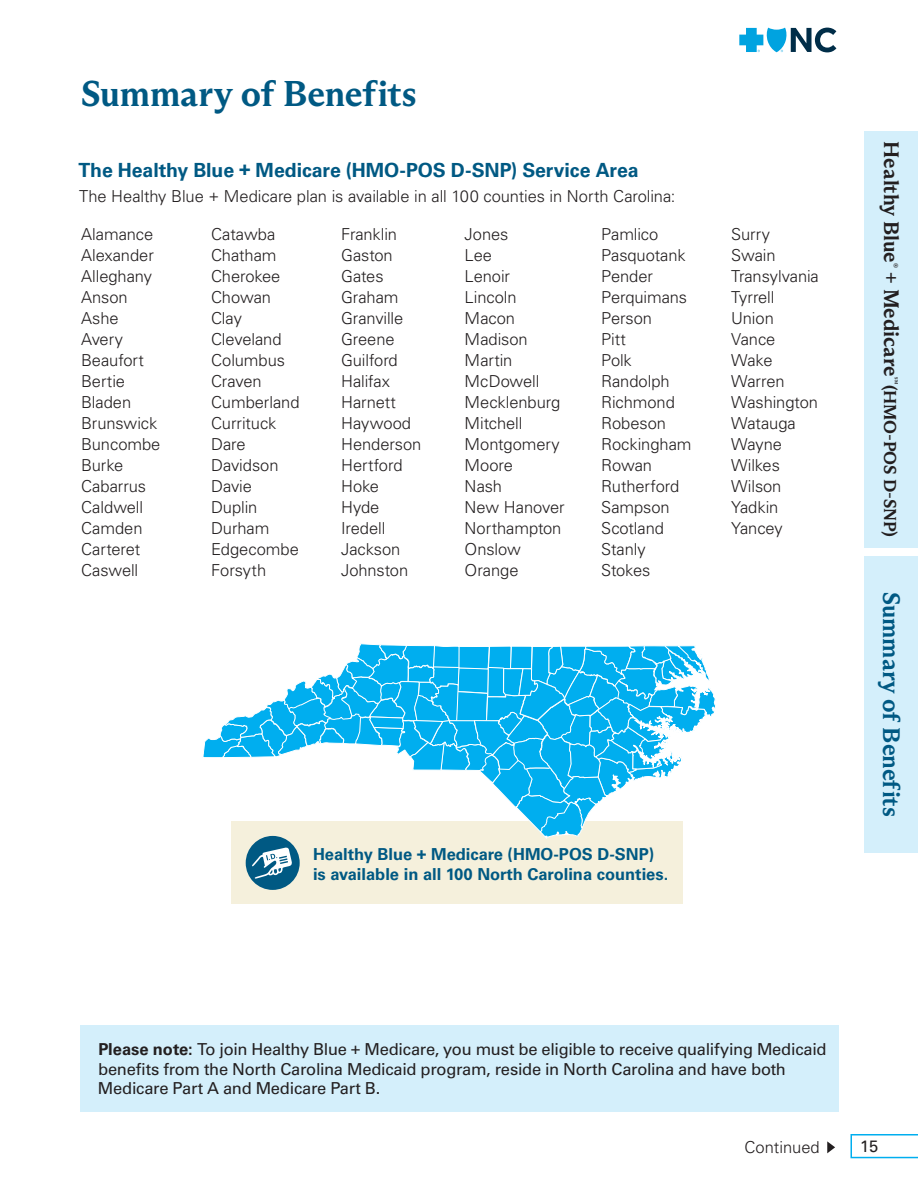
<style>
.page{position:relative;width:918px;height:1188px;background:#fff}
.page>*{position:absolute;margin:0;border:0;box-sizing:border-box;transform-origin:0 0}
.t1{font:700 36px "Blue Ridge";letter-spacing:-.005em;color:#005983}
.t2{font:700 24px "Blue Ridge";letter-spacing:-.005em;color:#005983}
.t3{font:700 21px "Blue Ridge";letter-spacing:-.005em;color:#231f20}
.t4{font:700 19.5px "Univers LT Std";letter-spacing:-.005em;color:#005983}
.t5{font:700 17.25px "Blue Ridge";color:#231f20}
.t6{font:300 16.5px/21px "Univers LT Std";letter-spacing:-.005em;color:#231f20}
.t7{font:16.5px/19.5px "Univers LT Std";letter-spacing:-.02em;color:#231f20}
.Body_Paragraph{font:700 16.5px/20.2px "Univers LT Std";color:#005983}
.t8{font:700 6px "Blue Ridge";color:#231f20}
.t9{font:700 4.5px "Blue Ridge";color:#231f20}
.s1{font-weight:700}
</style>
<div class="page">
<svg style="left:850px;top:1134px;width:68px;height:24px"></svg>
<svg style="left:739px;top:28px;width:97px;height:24px"></svg>
<div style="left:231px;top:821px;width:452px;height:83px;background:#f5f0dc"></div>
<div style="left:80px;top:1025px;width:758px;height:86px;background:#d4effb"></div>
<svg style="left:827px;top:1141px;width:8px;height:12px"></svg>
<div style="left:865px;top:556px;width:53px;height:297px;background:#d4effb"></div>
<div style="left:865px;top:132px;width:53px;height:416px;background:#d4effb"></div>
<svg style="left:203px;top:643px;width:513px;height:247px"></svg>
<p class="t1" style="left:81px;top:72px;width:337px">Summary of Benef its</p>
<p class="t4" style="left:79px;top:158px;width:562px">The Healthy Blue + Medicare (HMO-POS D-SNP) Service Area</p>
<p class="t6" style="left:79px;top:186px;width:598px">The Healthy Blue + Medicare plan is available in all 100 counties in North Carolina:</p>
<p class="t6" style="left:81px;top:224px;width:74px">Alamance</p>
<p class="t6" style="left:81px;top:245px;width:74px">Alexander</p>
<p class="t6" style="left:81px;top:266px;width:73px">Alleghany</p>
<p class="t6" style="left:81px;top:287px;width:48px">Anson</p>
<p class="t6" style="left:81px;top:308px;width:39px">Ashe</p>
<p class="t6" style="left:81px;top:329px;width:44px">Avery</p>
<p class="t6" style="left:81px;top:350px;width:65px">Beaufort</p>
<p class="t6" style="left:81px;top:371px;width:46px">Bertie</p>
<p class="t6" style="left:81px;top:392px;width:52px">Bladen</p>
<p class="t6" style="left:81px;top:413px;width:78px">Brunswick</p>
<p class="t6" style="left:81px;top:434px;width:81px">Buncombe</p>
<p class="t6" style="left:81px;top:455px;width:44px">Burke</p>
<p class="t6" style="left:81px;top:476px;width:67px">Cabarrus</p>
<p class="t6" style="left:81px;top:497px;width:64px">Caldwell</p>
<p class="t6" style="left:81px;top:518px;width:63px">Camden<br>Carteret</p>
<p class="t6" style="left:81px;top:560px;width:59px">Caswell</p>
<p class="t6" style="left:211px;top:224px;width:67px">Catawba<br>Chatham</p>
<p class="t6" style="left:211px;top:266px;width:71px">Cherokee<br>Chowan</p>
<p class="t6" style="left:211px;top:308px;width:32px">Clay</p>
<p class="t6" style="left:211px;top:329px;width:72px">Cleveland</p>
<p class="t6" style="left:211px;top:350px;width:76px">Columbus<br>Craven</p>
<p class="t6" style="left:211px;top:392px;width:90px">Cumberland</p>
<p class="t6" style="left:211px;top:413px;width:67px">Currituck</p>
<p class="t6" style="left:211px;top:434px;width:69px">Dare<br>Davidson</p>
<p class="t6" style="left:211px;top:476px;width:42px">Davie</p>
<p class="t6" style="left:211px;top:497px;width:48px">Duplin</p>
<p class="t6" style="left:211px;top:518px;width:60px">Durham</p>
<p class="t6" style="left:211px;top:539px;width:89px">Edgecombe</p>
<p class="t6" style="left:211px;top:560px;width:57px">Forsyth</p>
<p class="t6" style="left:601px;top:224px;width:59px">Pamlico</p>
<p class="t6" style="left:601px;top:245px;width:86px">Pasquotank</p>
<p class="t6" style="left:601px;top:266px;width:53px">Pender</p>
<p class="t6" style="left:601px;top:287px;width:88px">Perquimans<br>Person</p>
<p class="t6" style="left:601px;top:329px;width:26px">Pitt</p>
<p class="t6" style="left:601px;top:350px;width:32px">Polk</p>
<p class="t6" style="left:601px;top:371px;width:70px">Randolph</p>
<p class="t6" style="left:601px;top:392px;width:75px">Richmond</p>
<p class="t6" style="left:601px;top:413px;width:66px">Robeson</p>
<p class="t6" style="left:601px;top:434px;width:92px">Rockingham</p>
<p class="t6" style="left:601px;top:455px;width:52px">Rowan</p>
<p class="t6" style="left:601px;top:476px;width:80px">Rutherford</p>
<p class="t6" style="left:601px;top:497px;width:70px">Sampson</p>
<p class="t6" style="left:601px;top:518px;width:64px">Scotland</p>
<p class="t6" style="left:601px;top:539px;width:46px">Stanly</p>
<p class="t6" style="left:601px;top:560px;width:51px">Stokes</p>
<p class="t6" style="left:341px;top:224px;width:57px">Franklin</p>
<p class="t6" style="left:341px;top:245px;width:53px">Gaston</p>
<p class="t6" style="left:341px;top:266px;width:44px">Gates</p>
<p class="t6" style="left:341px;top:287px;width:59px">Graham</p>
<p class="t6" style="left:341px;top:308px;width:64px">Granville</p>
<p class="t6" style="left:341px;top:329px;width:55px">Greene</p>
<p class="t6" style="left:341px;top:350px;width:58px">Guilford</p>
<p class="t6" style="left:341px;top:371px;width:51px">Halifax</p>
<p class="t6" style="left:341px;top:392px;width:56px">Harnett</p>
<p class="t6" style="left:341px;top:413px;width:72px">Haywood</p>
<p class="t6" style="left:341px;top:434px;width:82px">Henderson</p>
<p class="t6" style="left:341px;top:455px;width:63px">Hertford</p>
<p class="t6" style="left:341px;top:476px;width:39px">Hoke</p>
<p class="t6" style="left:341px;top:497px;width:40px">Hyde</p>
<p class="t6" style="left:341px;top:518px;width:46px">Iredell</p>
<p class="t6" style="left:341px;top:539px;width:61px">Jackson</p>
<p class="t6" style="left:341px;top:560px;width:69px">Johnston</p>
<p class="t6" style="left:465px;top:224px;width:45px">Jones</p>
<p class="t6" style="left:465px;top:245px;width:29px">Lee</p>
<p class="t6" style="left:465px;top:266px;width:47px">Lenoir</p>
<p class="t6" style="left:465px;top:287px;width:54px">Lincoln</p>
<p class="t6" style="left:465px;top:308px;width:52px">Macon</p>
<p class="t6" style="left:465px;top:329px;width:65px">Madison</p>
<p class="t6" style="left:465px;top:350px;width:49px">Martin</p>
<p class="t6" style="left:465px;top:371px;width:76px">McDowell</p>
<p class="t6" style="left:465px;top:392px;width:97px">Mecklenburg</p>
<p class="t6" style="left:465px;top:413px;width:59px">Mitchell</p>
<p class="t6" style="left:465px;top:434px;width:97px">Montgomery</p>
<p class="t6" style="left:465px;top:455px;width:50px">Moore</p>
<p class="t6" style="left:465px;top:476px;width:39px">Nash</p>
<p class="t6" style="left:465px;top:497px;width:102px">New Hanover</p>
<p class="t6" style="left:465px;top:518px;width:98px">Northampton</p>
<p class="t6" style="left:465px;top:539px;width:58px">Onslow</p>
<p class="t6" style="left:465px;top:560px;width:55px">Orange</p>
<p class="t6" style="left:731px;top:224px;width:40px">Surry</p>
<p class="t6" style="left:731px;top:245px;width:46px">Swain</p>
<p class="t6" style="left:731px;top:266px;width:89px">Transylvania</p>
<p class="t6" style="left:731px;top:287px;width:45px">Tyrrell</p>
<p class="t6" style="left:731px;top:308px;width:44px">Union</p>
<p class="t6" style="left:731px;top:329px;width:46px">Vance</p>
<p class="t6" style="left:731px;top:350px;width:43px">Wake</p>
<p class="t6" style="left:731px;top:371px;width:55px">Warren</p>
<p class="t6" style="left:731px;top:392px;width:88px">Washington</p>
<p class="t6" style="left:731px;top:413px;width:66px">Watauga</p>
<p class="t6" style="left:731px;top:434px;width:52px">Wayne</p>
<p class="t6" style="left:731px;top:455px;width:50px">Wilkes</p>
<p class="t6" style="left:731px;top:476px;width:52px">Wilson</p>
<p class="t6" style="left:731px;top:497px;width:49px">Yadkin</p>
<p class="t6" style="left:731px;top:518px;width:53px">Yancey</p>
<p class="Body_Paragraph" style="left:313px;top:844px;width:357px">Healthy Blue + Medicare (HMO-POS D-SNP) is available in all 100 North Carolina counties.</p>
<p class="t3" style="left:904px;top:141px;width:122px;rotate:90deg">Healthy Blue</p>
<p class="t8" style="left:900px;top:263px;width:7px;rotate:90deg">®</p>
<p class="t3" style="left:904px;top:272px;width:106px;rotate:90deg">+ Medicare</p>
<p class="t9" style="left:899px;top:377px;width:8px;rotate:90deg">SM</p>
<p class="t5" style="left:900px;top:385px;width:154px;rotate:90deg">(HMO-POS D-SNP)</p>
<p class="t2" style="left:906px;top:592px;width:226px;rotate:90deg">Summary of Benef its</p>
<p class="t7" style="left:98px;top:1040px;width:730px"><span class="s1">Please note:</span> To join Healthy Blue + Medicare, you must be eligible to receive qualifying Medicaid benefits from the North Carolina Medicaid program, reside in North Carolina and have both<br>Medicare Part A and Medicare Part B.</p>
<p class="t6" style="left:745px;top:1137px;width:77px">Continued</p>
<p class="t7" style="left:860px;top:1137px;width:20px">15</p>
</div>
